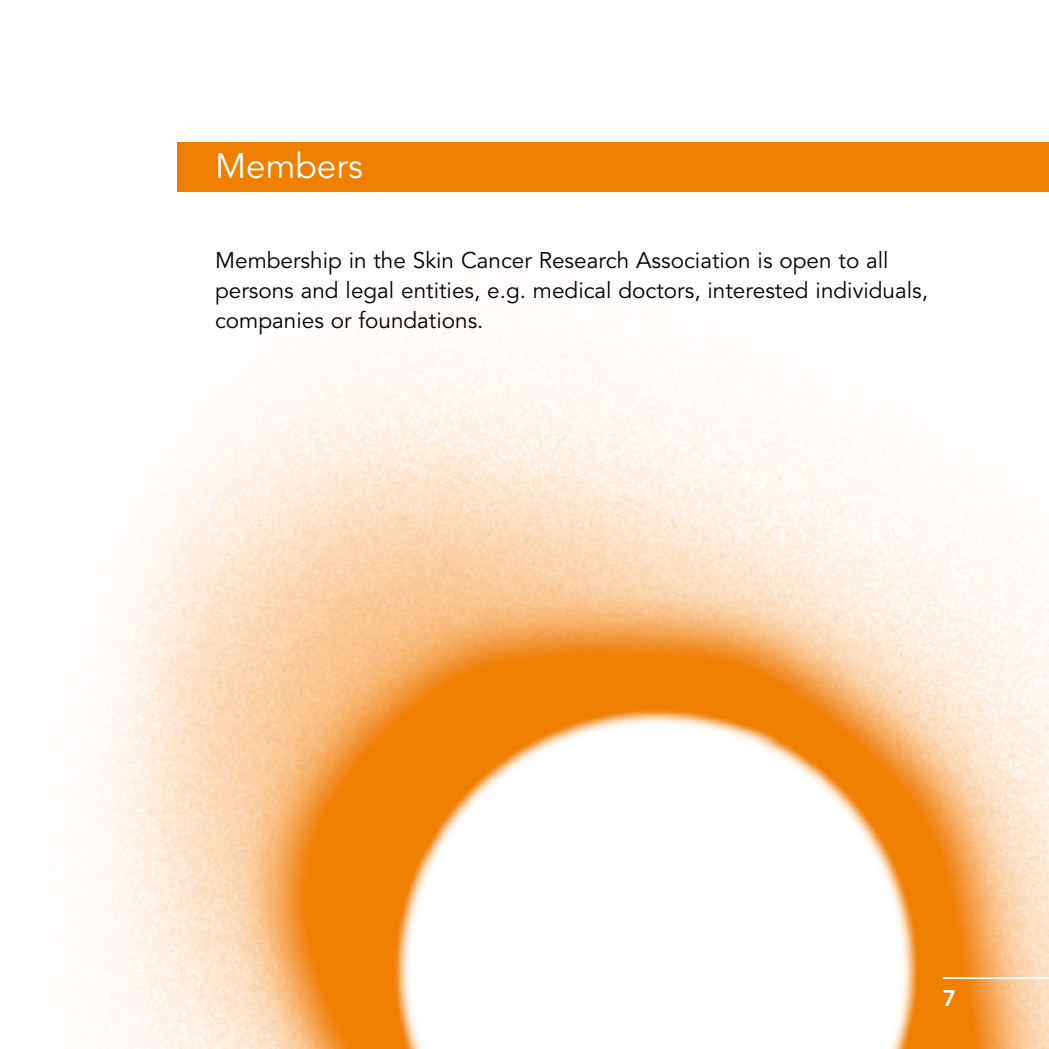
<style>
.page{position:relative;width:1049px;height:1049px;background:#fff}
.page>*{position:absolute;margin:0;border:0;box-sizing:border-box;transform-origin:0 0}
.t1{font:35px "Avenir";color:#fff}
.t2{font:22.5px/30px "Avenir";color:#000}
.t3{font:800 22.5px "Avenir LT Std";color:#fff}
</style>
<div class="page">
<img style="left:63px;top:191px;width:986px;height:858px">
<div style="left:177px;top:142px;width:872px;height:49px;background:#ee7f00"></div>
<hr style="left:943px;top:977px;width:106px;height:2px;background:#fff">
<h1 class="t1" style="left:215px;top:145px;width:149px">Members</h1>
<p class="t2" style="left:215px;top:246px;width:714px">Membership in the Skin Cancer Research Association is open to all persons and legal entities, e.g. medical doctors, interested individuals, companies or foundations.</p>
<p class="t3" style="left:943px;top:984px;width:15px">7</p>
</div>
